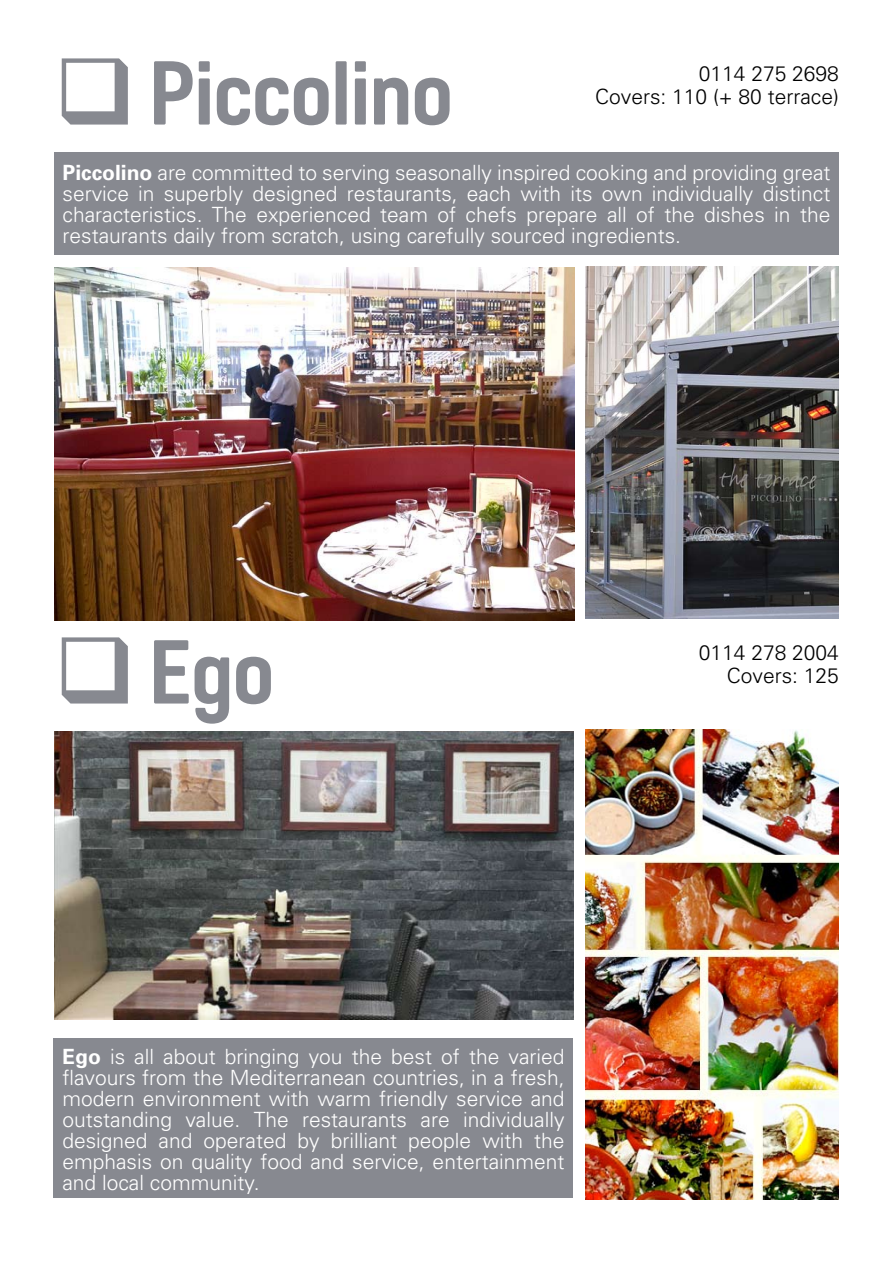
<style>
.page{position:relative;width:893px;height:1263px;background:#fff}
.page>*{position:absolute;margin:0;border:0;box-sizing:border-box;transform-origin:0 0}
.t1{font:91.5px "Sheffield Headline";color:#878990}
.t2{font:300 21px/21px "Univers";color:#fff;text-align:justify}
.t3{font:300 21px/23.1px "Univers";color:#000;text-align:right}
.s1{font-weight:700}
</style>
<div class="page">
<div style="left:54px;top:152px;width:785px;height:103px;background:#878990"></div>
<img style="left:586px;top:266px;width:253px;height:353px">
<img style="left:54px;top:267px;width:520px;height:353px">
<div style="left:54px;top:1038px;width:519px;height:160px;background:#878990"></div>
<img style="left:586px;top:730px;width:253px;height:469px">
<img style="left:54px;top:732px;width:519px;height:288px">
<h1 class="t1" style="left:54px;top:37px;width:400px">❑ Piccolino</h1>
<p class="t3" style="left:595px;top:62px;width:245px">0114 275 2698<br>Covers: 110 (+ 80 terrace)</p>
<p class="t2" style="left:63px;top:162px;width:769px"><span class="s1">Piccolino</span> are committed to serving seasonally inspired cooking and providing great service in superbly designed restaurants, each with its own individually distinct characteristics. The experienced team of chefs prepare all of the dishes in the restaurants daily from scratch, using carefully sourced ingredients.</p>
<h1 class="t1" style="left:54px;top:615px;width:221px">❑ Ego</h1>
<p class="t2" style="left:62px;top:1045px;width:504px"><span class="s1">Ego</span> is all about bringing you the best of the varied flavours from the Mediterranean countries, in a fresh, modern environment with warm friendly service and outstanding value. The restaurants are individually designed and operated by brilliant people with the emphasis on quality food and service, entertainment and local community.</p>
<p class="t3" style="left:699px;top:641px;width:142px">0114 278 2004<br>Covers: 125</p>
</div>
